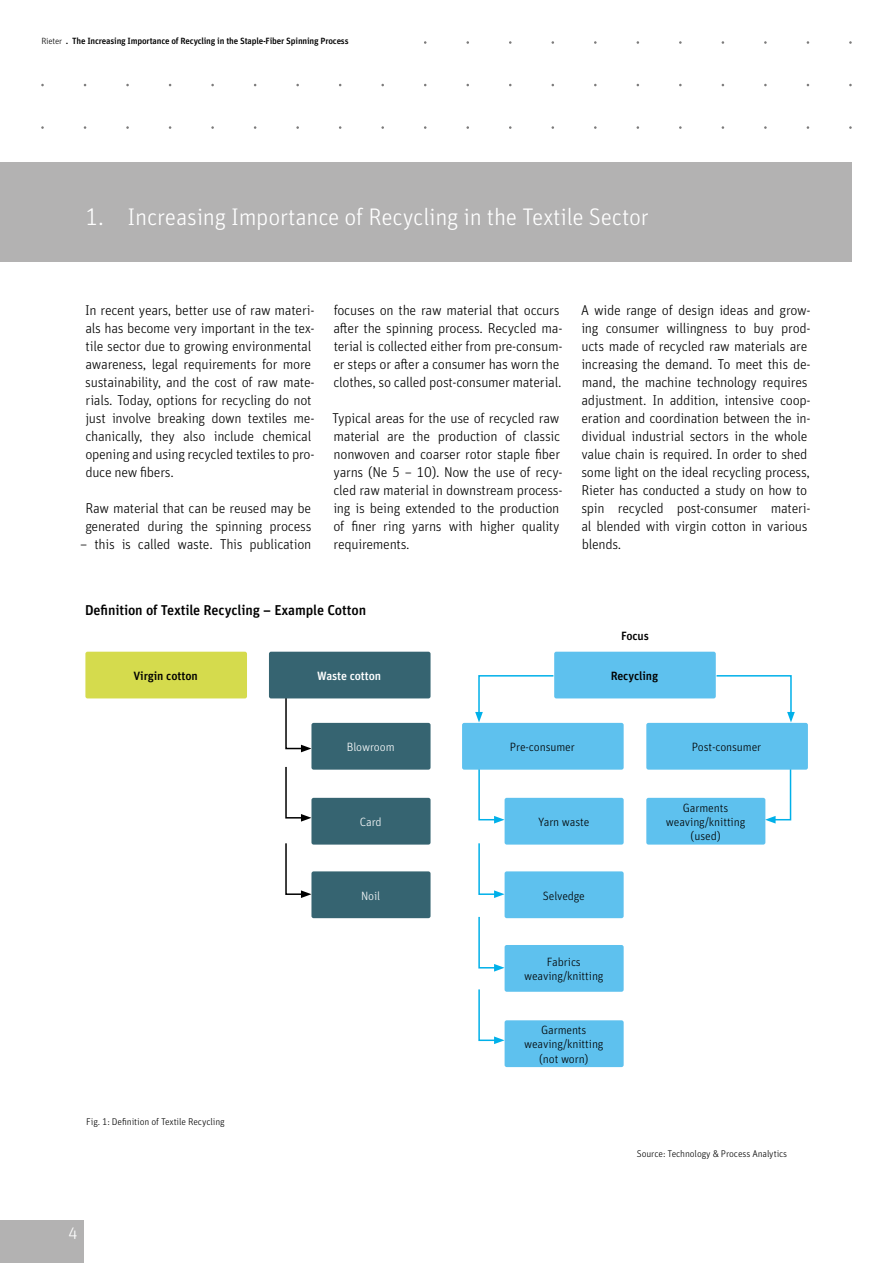
<style>
.page{position:relative;width:893px;height:1263px;background:#fff}
.page>*{position:absolute;margin:0;border:0;box-sizing:border-box;transform-origin:0 0}
.t1{font:300 24px "Unit Pro";letter-spacing:-.01em;color:#fff}
.t2{font:300 16.5px "Unit Pro";color:#fff}
.t3{font:300 14.25px/18px "Unit Pro";letter-spacing:-.02em;color:#000}
.t4{font:500 14.25px "Unit Pro";letter-spacing:-.01em;color:#000}
.t5{font:300 12px/14.4px "Unit Pro";letter-spacing:-.01em;color:#000;text-align:center}
.t6{font:500 12px "Unit Pro";letter-spacing:-.01em;color:#000}
.t7{font:300 12px "Unit Pro";letter-spacing:-.01em;color:#fff}
.t8{font:500 12px "Unit Pro";letter-spacing:-.01em;color:#fff}
.t9{font:300 9.75px "Unit Pro";letter-spacing:-.01em;color:#000}
.t10{font:500 9px "Unit Pro";letter-spacing:-.02em;color:#000}
.s1{font-weight:300}
</style>
<div class="page">
<div style="left:0;top:1220px;width:84px;height:43px;background:#b3b2b2"></div>
<div style="left:0;top:162px;width:852px;height:99px;background:#b3b2b2"></div>
<svg style="left:284px;top:698px;width:27px;height:54px"></svg>
<svg style="left:478px;top:770px;width:27px;height:53px"></svg>
<svg style="left:475px;top:675px;width:80px;height:47px"></svg>
<svg style="left:715px;top:675px;width:80px;height:47px"></svg>
<svg style="left:765px;top:770px;width:27px;height:53px"></svg>
<svg style="left:478px;top:842px;width:27px;height:56px"></svg>
<svg style="left:478px;top:915px;width:27px;height:56px"></svg>
<svg style="left:478px;top:988px;width:27px;height:56px"></svg>
<svg style="left:285px;top:766px;width:26px;height:56px"></svg>
<svg style="left:285px;top:843px;width:26px;height:55px"></svg>
<div style="left:85px;top:652px;width:162px;height:46px;background:#d5db4d;border-radius:2px"></div>
<div style="left:269px;top:652px;width:162px;height:46px;background:#366471;border-radius:2px"></div>
<div style="left:554px;top:652px;width:162px;height:46px;background:#5ec1ee;border-radius:2px"></div>
<div style="left:646px;top:723px;width:162px;height:47px;background:#5ec1ee;border-radius:2px"></div>
<div style="left:462px;top:723px;width:162px;height:47px;background:#5ec1ee;border-radius:2px"></div>
<div style="left:505px;top:798px;width:119px;height:47px;background:#5ec1ee;border-radius:2px"></div>
<div style="left:646px;top:798px;width:119px;height:47px;background:#5ec1ee;border-radius:2px"></div>
<div style="left:505px;top:871px;width:119px;height:47px;background:#5ec1ee;border-radius:2px"></div>
<div style="left:505px;top:945px;width:119px;height:47px;background:#5ec1ee;border-radius:2px"></div>
<div style="left:505px;top:1020px;width:119px;height:47px;background:#5ec1ee;border-radius:2px"></div>
<div style="left:311px;top:723px;width:120px;height:47px;background:#366471;border-radius:2px"></div>
<div style="left:311px;top:798px;width:120px;height:47px;background:#366471;border-radius:2px"></div>
<div style="left:311px;top:871px;width:120px;height:47px;background:#366471;border-radius:2px"></div>
<p class="t10" style="left:41px;top:34px;width:309px"><span class="s1">Rieter</span> . The Increasing Importance of Recycling in the Staple-Fiber Spinning Process</p>
<h1 class="t1" style="left:85px;top:200px;width:565px">1. Increasing Importance of Recycling in the Textile Sector</h1>
<p class="t3" style="left:85px;top:300px;width:231px">In recent years, better use of raw materi&shy;als has become very important in the tex&shy;tile sector due to growing environmental awareness, legal requirements for more sustainability, and the cost of raw mate&shy;rials. Today, options for recycling do not just involve breaking down textiles me&shy;chanically, they also include chemical opening and using recycled textiles to pro&shy;duce new fibers.</p>
<p class="t3" style="left:85px;top:498px;width:228px">Raw material that can be reused may be generated during the spinning process</p>
<p class="t3" style="left:80px;top:534px;width:233px">– this is called waste. This publication</p>
<p class="t3" style="left:333px;top:300px;width:231px">focuses on the raw material that occurs after the spinning process. Recycled ma&shy;terial is collected either from pre-consum&shy;er steps or after a consumer has worn the clothes, so called post-consumer material.</p>
<p class="t3" style="left:332px;top:408px;width:232px">Typical areas for the use of recycled raw material are the production of classic nonwoven and coarser rotor staple fiber yarns (Ne 5 – 10). Now the use of recy&shy;cled raw material in downstream process&shy;ing is being extended to the production of finer ring yarns with higher quality requirements.</p>
<p class="t3" style="left:581px;top:300px;width:231px">A wide range of design ideas and grow&shy;ing consumer willingness to buy prod&shy;ucts made of recycled raw materials are increasing the demand. To meet this de&shy;mand, the machine technology requires adjustment. In addition, intensive coop&shy;eration and coordination between the in&shy;dividual industrial sectors in the whole value chain is required. In order to shed some light on the ideal recycling process, Rieter has conducted a study on how to spin recycled post-consumer materi&shy;al blended with virgin cotton in various blends.</p>
<p class="t4" style="left:85px;top:599px;width:283px">Definition of Textile Recycling – Example Cotton</p>
<p class="t6" style="left:621px;top:627px;width:29px">Focus</p>
<p class="t6" style="left:134px;top:667px;width:66px">Virgin cotton</p>
<p class="t8" style="left:317px;top:667px;width:66px">Waste cotton</p>
<p class="t6" style="left:611px;top:667px;width:49px">Recycling</p>
<p class="t9" style="left:86px;top:1115px;width:140px">Fig. 1: Definition of Textile Recycling</p>
<p class="t2" style="left:68px;top:1221px;width:10px">4</p>
<p class="t7" style="left:347px;top:739px;width:49px">Blowroom</p>
<p class="t5" style="left:510px;top:739px;width:66px">Pre-consumer</p>
<p class="t5" style="left:692px;top:739px;width:71px">Post-consumer</p>
<p class="t7" style="left:360px;top:813px;width:23px">Card</p>
<p class="t5" style="left:538px;top:814px;width:53px">Yarn waste</p>
<p class="t5" style="left:666px;top:800px;width:81px">Garments weaving/knitting (used)</p>
<p class="t7" style="left:361px;top:887px;width:21px">Noil</p>
<p class="t5" style="left:543px;top:888px;width:44px">Selvedge</p>
<p class="t5" style="left:524px;top:954px;width:81px">Fabrics weaving/knitting</p>
<p class="t5" style="left:524px;top:1022px;width:81px">Garments weaving/knitting (not worn)</p>
<p class="t9" style="left:637px;top:1147px;width:152px">Source: Technology &amp; Process Analytics</p>
</div>
